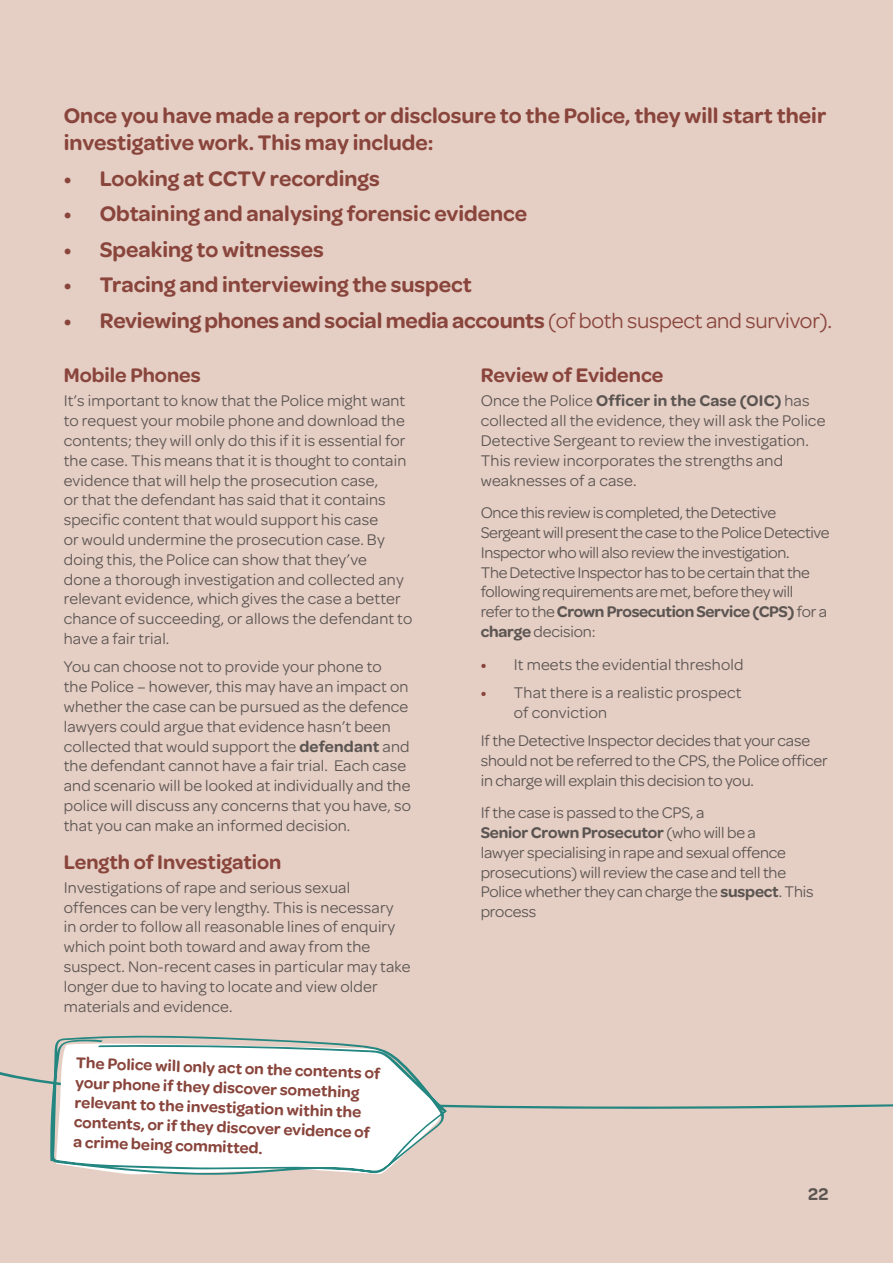
<style>
.page{position:relative;width:893px;height:1263px;background:#e5cec4}
.page>*{position:absolute;margin:0;border:0;box-sizing:border-box;transform-origin:0 0}
.t1{font:600 22.5px/27px "Omnes";color:#89453c}
.t2{font:600 21px "Omnes";color:#89453c}
.t3{font:600 18px "Omnes";color:#5b5552}
.t4{font:16.5px/19.8px "Omnes";letter-spacing:.01em;color:#5b5552}
.t5{font:16.5px/19.8px "Omnes";letter-spacing:-.01em;color:#5b5552}
.t6{font:16.5px/19.8px "Omnes";letter-spacing:-.02em;color:#5b5552}
.t7{font:600 16.5px/19.8px "Omnes";color:#89453c}
.s1{font-weight:400}
.s2{font-weight:600}
.s3{font-weight:600;color:#89453c}
</style>
<div class="page">
<svg style="left:0;top:1072px;width:893px;height:37px"></svg>
<svg style="left:50px;top:1035px;width:397px;height:140px;fill:#fff"></svg>
<h1 class="t1" style="left:64px;top:102px;width:764px">Once you have made a report or disclosure to the Police, they will start their investigative work. This may include:</h1>
<h1 class="t1" style="left:64px;top:165px;width:317px">• Looking at CCTV recordings</h1>
<h1 class="t1" style="left:64px;top:200px;width:465px">• Obtaining and analysing forensic evidence</h1>
<h1 class="t1" style="left:64px;top:236px;width:262px">• Speaking to witnesses</h1>
<h1 class="t1" style="left:64px;top:271px;width:410px">• Tracing and interviewing the suspect</h1>
<h1 class="t1" style="left:64px;top:307px;width:767px">• Reviewing phones and social media accounts <span class="s1">(of both suspect and survivor).</span></h1>
<p class="t2" style="left:64px;top:363px;width:138px">Mobile Phones</p>
<p class="t4" style="left:64px;top:391px;width:350px">It’s important to know that the Police might want to request your mobile phone and download the contents; they will only do this if it is essential for the case. This means that it is thought to contain evidence that will help the prosecution case,<br>or that the defendant has said that it contains specific content that would support his case<br>or would undermine the prosecution case. By doing this, the Police can show that they’ve<br>done a thorough investigation and collected any relevant evidence, which gives the case a better chance of succeeding, or allows the defendant to have a fair trial.</p>
<p class="t4" style="left:64px;top:657px;width:349px">You can choose not to provide your phone to<br>the Police – however, this may have an impact on whether the case can be pursued as the defence lawyers could argue that evidence hasn’t been collected that would support the <span class="s2">defendant</span> and the defendant cannot have a fair trial. Each case and scenario will be looked at individually and the police will discuss any concerns that you have, so that you can make an informed decision.</p>
<p class="t2" style="left:64px;top:850px;width:219px">Length of Investigation</p>
<p class="t4" style="left:64px;top:877px;width:348px">Investigations of rape and serious sexual offences can be very lengthy. This is necessary<br>in order to follow all reasonable lines of enquiry which point both toward and away from the suspect. Non-recent cases in particular may take longer due to having to locate and view older materials and evidence.</p>
<p class="t2" style="left:481px;top:363px;width:184px">Review of Evidence</p>
<p class="t4" style="left:481px;top:391px;width:346px">Once the Police <span class="s2">Officer in the Case (OIC)</span> has collected all the evidence, they will ask the Police Detective Sergeant to review the investigation.<br>This review incorporates the strengths and weaknesses of a case.</p>
<p class="t6" style="left:481px;top:503px;width:350px">Once this review is completed, the Detective Sergeant will present the case to the Police Detective Inspector who will also review the investigation.<br>The Detective Inspector has to be certain that the following requirements are met, before they will refer to the <span class="s2">Crown Prosecution Service (CPS)</span> for a <span class="s2">charge</span> decision:</p>
<p class="t4" style="left:481px;top:654px;width:264px"><span class="s3">•</span> It meets the evidential threshold</p>
<p class="t4" style="left:514px;top:682px;width:229px;text-indent:-33px"><span class="s3">•</span> That there is a realistic prospect of conviction</p>
<p class="t5" style="left:481px;top:731px;width:349px">If the Detective Inspector decides that your case should not be referred to the CPS, the Police officer in charge will explain this decision to you.</p>
<p class="t5" style="left:481px;top:803px;width:334px">If the case is passed to the CPS, a<br><span class="s2">Senior Crown Prosecutor</span> (who will be a<br>lawyer specialising in rape and sexual offence prosecutions) will review the case and tell the Police whether they can charge the <span class="s2">suspect</span>. This process</p>
<p class="t7" style="left:76px;top:1053px;width:306px;rotate:2deg">The Police will only act on the contents of your phone if they discover something relevant to the investigation within the contents, or if they discover evidence of a crime being committed.</p>
<p class="t3" style="left:808px;top:1184px;width:22px">22</p>
</div>
